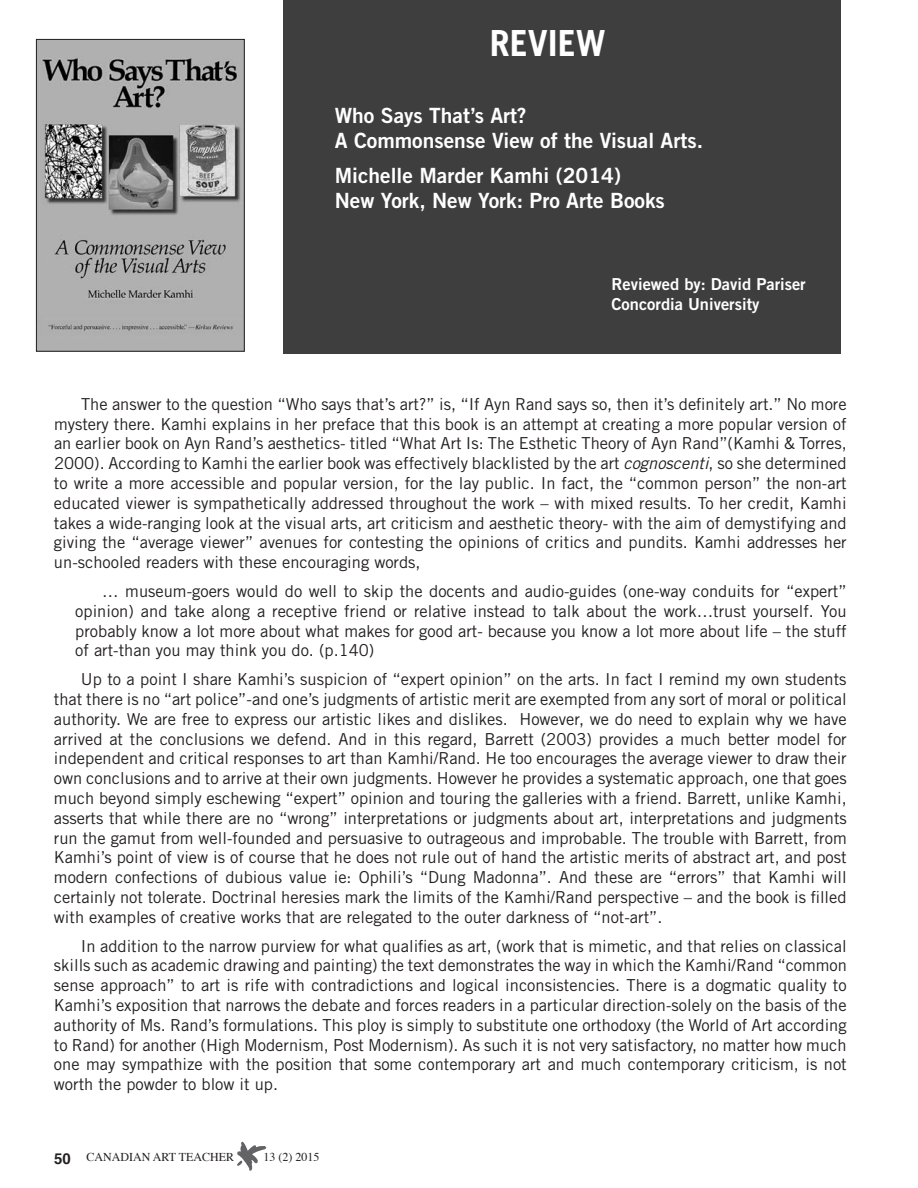
<style>
.page{position:relative;width:918px;height:1188px;background:#fff}
.page>*{position:absolute;margin:0;border:0;box-sizing:border-box;transform-origin:0 0}
.t1{font:700 36px "Trade Gothic";color:#fff}
.t2{font:21px/25.2px "Trade Gothic Bold Two";color:#fff}
.t3{font:16.5px/19.8px "Trade Gothic";color:#231f20;text-align:justify}
.t4{font:16.5px "Trade Gothic Bold Two";color:#fff}
.t5{font:12px "Times";color:#231f20}
.s1{font-style:italic}
.s2{font-family:"Helvetica";font-weight:700;font-size:15px}
</style>
<div class="page">
<svg style="left:237px;top:1141px;width:30px;height:30px"></svg>
<div style="left:284px;top:0;width:557px;height:353px;background:#3e3e3f"></div>
<img style="left:38px;top:41px;width:205px;height:309px">
<div style="left:36px;top:39px;width:209px;height:313px;border:1px solid #231f20"></div>
<p class="t1" style="left:490px;top:21px;width:118px">REVIEW</p>
<p class="t2" style="left:335px;top:103px;width:370px">Who Says That’s Art?<br>A Commonsense View of the Visual Arts.</p>
<p class="t2" style="left:335px;top:162px;width:332px">Michelle Marder Kamhi (2014)<br>New York, New York: Pro Arte Books</p>
<p class="t4" style="left:612px;top:274px;width:196px">Reviewed by: David Pariser</p>
<p class="t4" style="left:612px;top:294px;width:150px">Concordia University</p>
<p class="t3" style="left:54px;top:394px;width:794px;text-indent:27px">The answer to the question “Who says that’s art?” is, “If Ayn Rand says so, then it’s definitely art.” No more mystery there. Kamhi explains in her preface that this book is an attempt at creating a more popular version of an earlier book on Ayn Rand’s aesthetics- titled “What Art Is: The Esthetic Theory of Ayn Rand”(Kamhi &amp; Torres, 2000). According to Kamhi the earlier book was effectively blacklisted by the art <span class="s1">cognoscenti</span>, so she determined to write a more accessible and popular version, for the lay public. In fact, the “common person” the non-art educated viewer is sympathetically addressed throughout the work – with mixed results. To her credit, Kamhi takes a wide-ranging look at the visual arts, art criticism and aesthetic theory- with the aim of demystifying and giving the “average viewer” avenues for contesting the opinions of critics and pundits. Kamhi addresses her un-schooled readers with these encouraging words,</p>
<p class="t3" style="left:75px;top:581px;width:773px;text-indent:27px">… museum-goers would do well to skip the docents and audio-guides (one-way conduits for “expert” opinion) and take along a receptive friend or relative instead to talk about the work…trust yourself. You probably know a lot more about what makes for good art- because you know a lot more about life – the stuff of art-than you may think you do. (p.140)</p>
<p class="t3" style="left:54px;top:669px;width:794px;text-indent:27px">Up to a point I share Kamhi’s suspicion of “expert opinion” on the arts. In fact I remind my own students that there is no “art police”-and one’s judgments of artistic merit are exempted from any sort of moral or political authority. We are free to express our artistic likes and dislikes. However, we do need to explain why we have arrived at the conclusions we defend. And in this regard, Barrett (2003) provides a much better model for independent and critical responses to art than Kamhi/Rand. He too encourages the average viewer to draw their own conclusions and to arrive at their own judgments. However he provides a systematic approach, one that goes much beyond simply eschewing “expert” opinion and touring the galleries with a friend. Barrett, unlike Kamhi, asserts that while there are no “wrong” interpretations or judgments about art, interpretations and judgments run the gamut from well-founded and persuasive to outrageous and improbable. The trouble with Barrett, from Kamhi’s point of view is of course that he does not rule out of hand the artistic merits of abstract art, and post modern confections of dubious value ie: Ophili’s “Dung Madonna”. And these are “errors” that Kamhi will certainly not tolerate. Doctrinal heresies mark the limits of the Kamhi/Rand perspective – and the book is filled with examples of creative works that are relegated to the outer darkness of “not-art”.</p>
<p class="t3" style="left:54px;top:936px;width:795px;text-indent:27px">In addition to the narrow purview for what qualifies as art, (work that is mimetic, and that relies on classical skills such as academic drawing and painting) the text demonstrates the way in which the Kamhi/Rand “common sense approach” to art is rife with contradictions and logical inconsistencies. There is a dogmatic quality to Kamhi’s exposition that narrows the debate and forces readers in a particular direction-solely on the basis of the authority of Ms. Rand’s formulations. This ploy is simply to substitute one orthodoxy (the World of Art according to Rand) for another (High Modernism, Post Modernism). As such it is not very satisfactory, no matter how much one may sympathize with the position that some contemporary art and much contemporary criticism, is not worth the powder to blow it up.</p>
<p class="t5" style="left:54px;top:1146px;width:182px"><span class="s2">50</span> CANADIAN ART TEACHER</p>
<p class="t5" style="left:264px;top:1146px;width:57px">13 (2) 2015</p>
</div>
